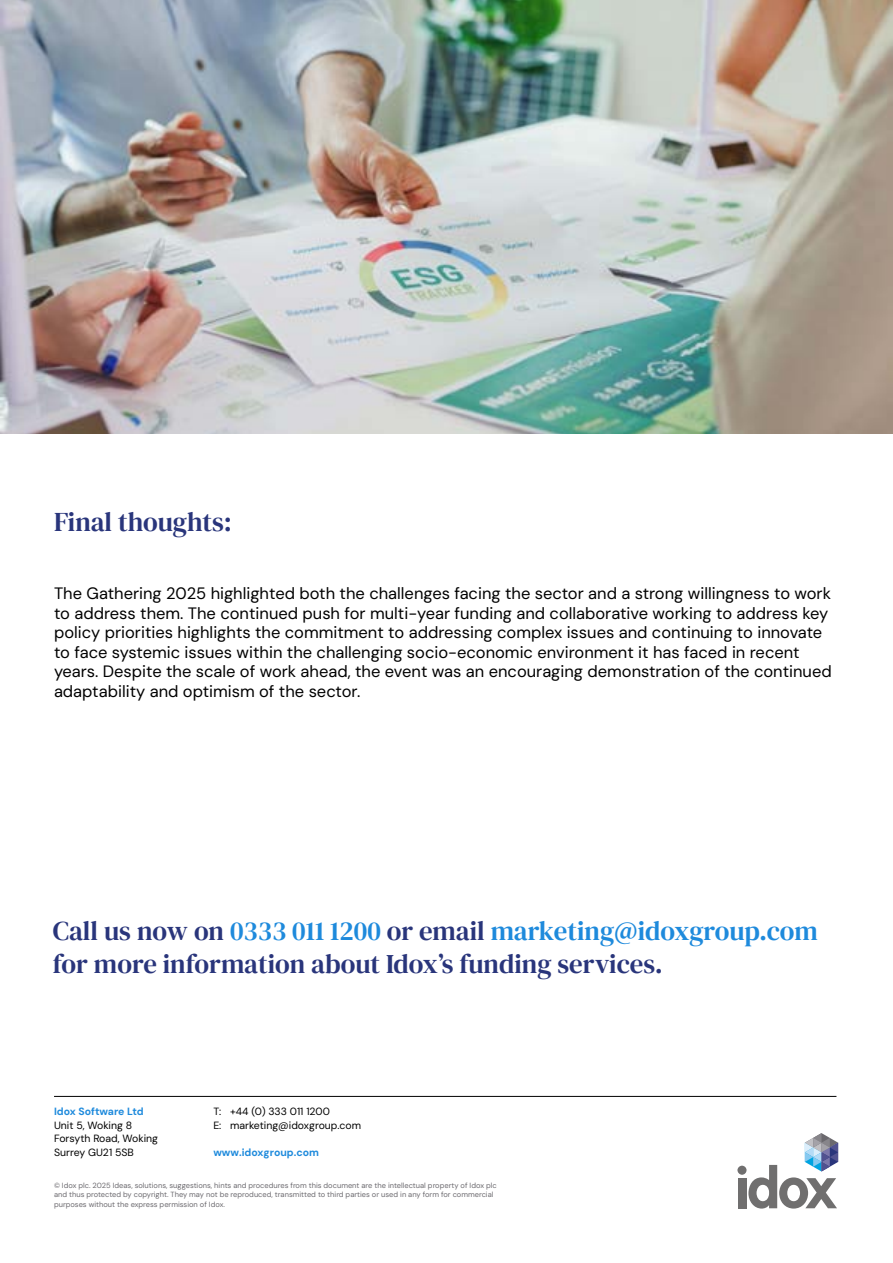
<style>
.page{position:relative;width:893px;height:1263px;background:#fff}
.page>*{position:absolute;margin:0;border:0;box-sizing:border-box;transform-origin:0 0}
.t1{font:27px/32.4px "DM Serif Text";color:#29357b}
.t2{font:16.5px/19.5px "DM Sans";color:#000}
.t3{font:10.5px/13.5px "DM Sans";color:#000}
.t4{font:700 10.5px "DM Sans";color:#1e8adc}
.t5{font:7.5px/9.8px "DM Sans";color:#6b696e}
.s1{color:#1e8adc}
</style>
<div class="page">
<hr style="left:54px;top:1096px;width:782px;height:1px;background:#000">
<svg style="left:748px;top:1133px;width:90px;height:75px"></svg>
<div style="left:738px;top:1178px;width:8px;height:30px;background:#706f6f"></div>
<div style="left:737px;top:1166px;width:9px;height:9px;background:#706f6f;border-radius:50%"></div>
<img style="left:0;top:0;width:893px;height:434px">
<h1 class="t1" style="left:54px;top:506px;width:180px">Final thoughts:</h1>
<p class="t2" style="left:54px;top:584px;width:779px">The Gathering 2025 highlighted both the challenges facing the sector and a strong willingness to work to address them. The continued push for multi-year funding and collaborative working to address key policy priorities highlights the commitment to addressing complex issues and continuing to innovate to face systemic issues within the challenging socio-economic environment it has faced in recent years. Despite the scale of work ahead, the event was an encouraging demonstration of the continued adaptability and optimism of the sector.</p>
<h1 class="t1" style="left:53px;top:915px;width:767px">Call us now on <span class="s1">0333 011 1200</span> or email <span class="s1">marketing@idoxgroup.com </span>for more information about Idox’s funding services.</h1>
<p class="t3" style="left:213px;top:1104px;width:149px">T: +44 (0) 333 011 1200<br>E: marketing@idoxgroup.com</p>
<p class="t4" style="left:213px;top:1145px;width:107px">www.idoxgroup.com</p>
<p class="t4" style="left:54px;top:1105px;width:91px">Idox Software Ltd</p>
<p class="t3" style="left:54px;top:1118px;width:106px">Unit 5, Woking 8<br>Forsyth Road, Woking<br>Surrey GU21 5SB</p>
<p class="t5" style="left:54px;top:1180px;width:444px">© Idox plc. 2025 Ideas, solutions, suggestions, hints and procedures from this document are the intellectual property of Idox plc and thus protected by copyright. They may not be reproduced, transmitted to third parties or used in any form for commercial purposes without the express permission of Idox.</p>
</div>
